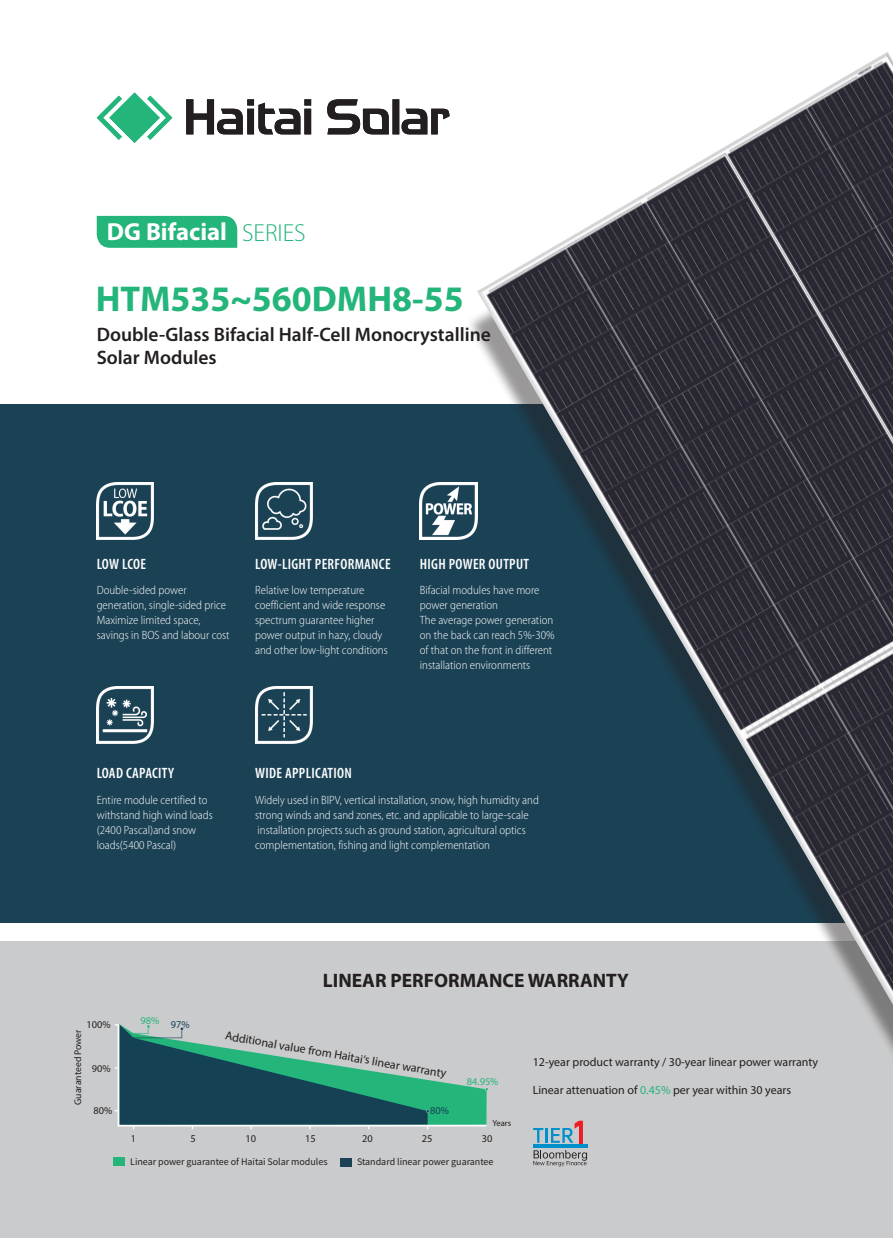
<style>
.page{position:relative;width:893px;height:1238px;background:#fff}
.page>*{position:absolute;margin:0;border:0;box-sizing:border-box;transform-origin:0 0}
.t1{font:700 36px "Myriad Pro";color:#24b57b}
.t2{font:700 24.75px "Myriad Pro";color:#fff}
.t3{font:600 19.5px/23.4px "Myriad Pro";color:#231f20}
.t4{font:700 19.5px "Myriad Pro";color:#231f20}
.t5{font:600 condensed 15px "Myriad Pro";letter-spacing:.02em;color:#fff}
.t6{font:300 semi-condensed 12px/15px "Myriad Pro";color:#fff}
.t7{font:12px "Myriad Pro";color:#231f20}
.t8{font:10.35px "Myriad Pro";color:#231f20}
.t9{font:10.35px "Myriad Pro";color:#24b57b}
.t10{font:10.35px "Myriad Pro";color:#154154}
.t11{font:9.75px "Myriad Pro";color:#231f20}
.t12{font:9px "Source Han Sans SC";letter-spacing:-.005em;color:#231f20}
.t13{font:8.7px "Myriad Pro";color:#231f20}
.s1{font-weight:300;color:#24b57b}
.s2{color:#154154}
.s3{color:#24b57b}
</style>
<div class="page">
<div style="left:0;top:941px;width:893px;height:296px;background:#cacbcc"></div>
<div style="left:0;top:404px;width:893px;height:519px;background:#1b4154"></div>
<div style="left:466px;top:78px;width:427px;height:1070px;background:#231f20;opacity:.46"></div>
<img style="left:477px;top:52px;width:416px;height:952px">
<div style="left:97px;top:216px;width:140px;height:32px;background:#24b57b"></div>
<img style="left:420px;top:482px;width:57px;height:57px">
<img style="left:97px;top:482px;width:57px;height:57px">
<img style="left:255px;top:482px;width:57px;height:57px">
<img style="left:97px;top:686px;width:57px;height:58px">
<img style="left:255px;top:686px;width:57px;height:58px">
<svg style="left:186px;top:99px;width:263px;height:35px"></svg>
<svg style="left:97px;top:92px;width:75px;height:51px"></svg>
<div style="left:340px;top:1157px;width:11px;height:9px;background:#1c4154"></div>
<div style="left:113px;top:1157px;width:12px;height:8px;background:#24b57b"></div>
<svg style="left:115px;top:1022px;width:373px;height:107px"></svg>
<svg style="left:533px;top:1120px;width:54px;height:46px"></svg>
<h2 class="t2" style="left:107px;top:218px;width:200px">DG Bifacial <span class="s1">SERIES</span></h2>
<h1 class="t1" style="left:96px;top:278px;width:370px">HTM535~560DMH8-55</h1>
<h3 class="t3" style="left:97px;top:322px;width:396px">Double-Glass Bifacial Half-Cell Monocrystalline<br>Solar Modules</h3>
<p class="t5" style="left:97px;top:555px;width:51px">LOW LCOE</p>
<p class="t6" style="left:97px;top:583px;width:134px">Double-sided power generation, single-sided price<br>Maximize limited space, savings in BOS and labour cost</p>
<p class="t5" style="left:255px;top:555px;width:137px">LOW-LIGHT PERFORMANCE</p>
<p class="t6" style="left:255px;top:583px;width:134px">Relative low temperature coefficient and wide response spectrum guarantee higher power output in hazy, cloudy and other low-light conditions</p>
<p class="t5" style="left:420px;top:555px;width:111px">HIGH POWER OUTPUT</p>
<p class="t6" style="left:420px;top:583px;width:136px">Bifacial modules have more power generation<br>The average power generation on the back can reach 5%-30% of that on the front in different installation environments</p>
<p class="t5" style="left:97px;top:765px;width:79px">LOAD CAPACITY</p>
<p class="t6" style="left:97px;top:792px;width:118px">Entire module certified to withstand high wind loads (2400 Pascal)and snow loads(5400 Pascal)</p>
<p class="t5" style="left:255px;top:765px;width:98px">WIDE APPLICATION</p>
<p class="t6" style="left:255px;top:792px;width:285px">Widely used in BIPV, vertical installation, snow, high humidity and strong winds and sand zones, etc. and applicable to large-scale installation projects such as ground station, agricultural optics complementation, fishing and light complementation</p>
<h3 class="t4" style="left:323px;top:969px;width:307px">LINEAR PERFORMANCE WARRANTY</h3>
<p class="t9" style="left:140px;top:1014px;width:51px">98% <span class="s2">97%</span></p>
<p class="t8" style="left:86px;top:1017px;width:26px">100%</p>
<p class="t8" style="left:92px;top:1062px;width:20px">90%</p>
<p class="t11" style="left:72px;top:1104px;width:77px;rotate:-90deg">Guaranteed Power</p>
<p class="t7" style="left:227px;top:1027px;width:226px;rotate:10deg">Additional value from Haitai‘s linear warranty</p>
<p class="t8" style="left:94px;top:1104px;width:20px">80%</p>
<p class="t10" style="left:430px;top:1104px;width:20px">80%</p>
<p class="t9" style="left:467px;top:1074px;width:33px">84.95%</p>
<p class="t13" style="left:492px;top:1117px;width:20px">Years</p>
<p class="t8" style="left:131px;top:1131px;width:7px">1</p>
<p class="t8" style="left:191px;top:1131px;width:7px">5</p>
<p class="t8" style="left:245px;top:1131px;width:12px">10</p>
<p class="t8" style="left:305px;top:1131px;width:12px">15</p>
<p class="t8" style="left:362px;top:1131px;width:12px">20</p>
<p class="t8" style="left:422px;top:1131px;width:12px">25</p>
<p class="t8" style="left:482px;top:1131px;width:12px">30</p>
<p class="t12" style="left:130px;top:1156px;width:199px">Linear power guarantee of Haitai Solar modules</p>
<p class="t12" style="left:357px;top:1156px;width:138px">Standard linear power guarantee</p>
<p class="t7" style="left:533px;top:1054px;width:287px">12-year product warranty / 30-year linear power warranty</p>
<p class="t7" style="left:533px;top:1082px;width:260px">Linear attenuation of <span class="s3">0.45%</span> per year within 30 years</p>
</div>
